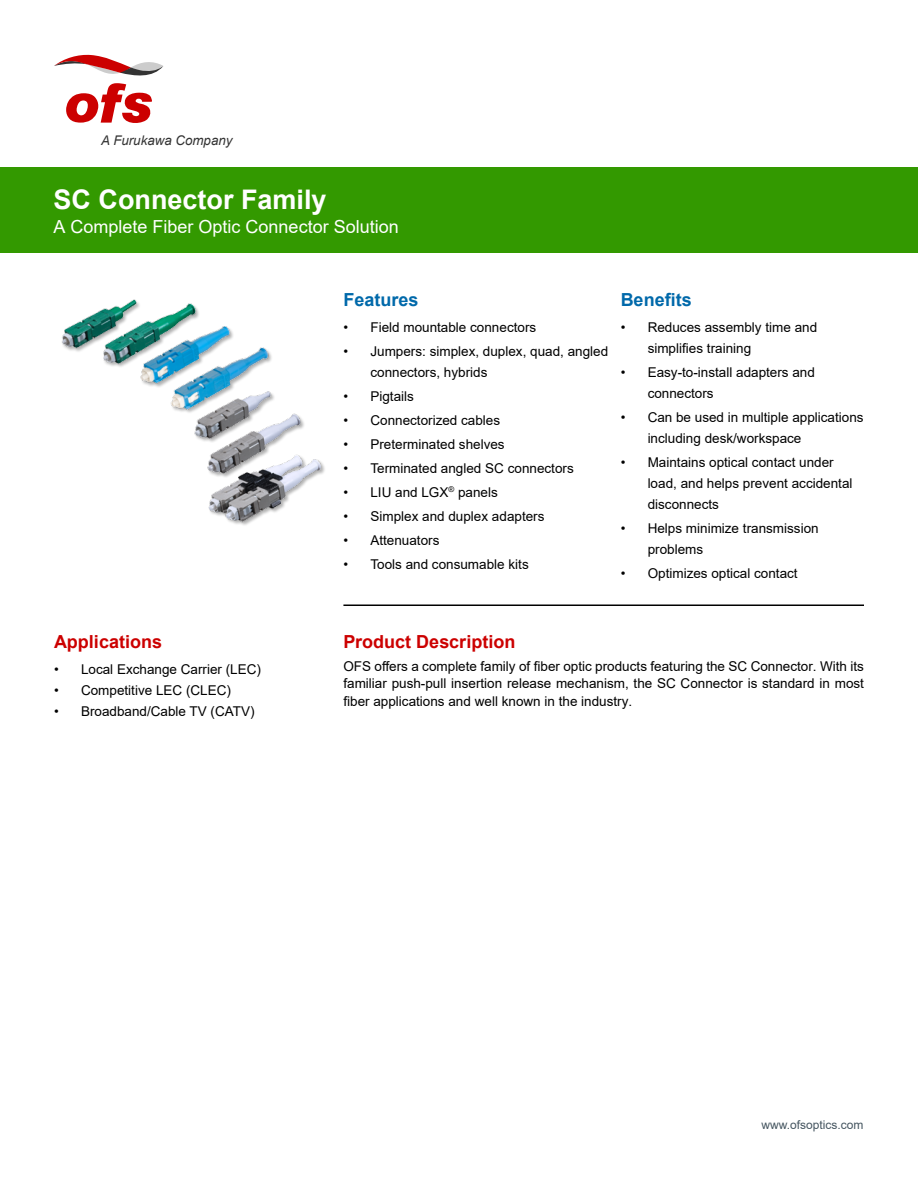
<style>
.page{position:relative;width:918px;height:1188px;background:#fff}
.page>*{position:absolute;margin:0;border:0;box-sizing:border-box;transform-origin:0 0}
.t1{font:700 27px "Arial";color:#fff}
.t2{font:18px "Arial";color:#fff}
.t3{font:700 18px "Arial";color:#c00}
.t4{font:700 18px "Arial";color:#0069aa}
.t5{font:13.5px/21px "Arial";color:#000}
.t6{font:italic 13.35px "Arial";color:#333}
.t7{font:12px "Arial";color:#455560}
</style>
<div class="page">
<hr style="left:343px;top:604px;width:521px;height:2px;background:#000">
<svg style="left:54px;top:54px;width:109px;height:69px"></svg>
<div style="left:0;top:167px;width:918px;height:86px;background:#390"></div>
<img style="left:62px;top:299px;width:263px;height:226px">
<p class="t6" style="left:101px;top:131px;width:133px">A Furukawa Company</p>
<h1 class="t1" style="left:54px;top:180px;width:275px">SC Connector Family</h1>
<h2 class="t2" style="left:54px;top:214px;width:347px">A Complete Fiber Optic Connector Solution</h2>
<h2 class="t4" style="left:343px;top:287px;width:77px">Features</h2>
<p class="t5" style="left:343px;top:316px;width:194px">• Field mountable connectors</p>
<p class="t5" style="left:370px;top:340px;width:239px;text-indent:-27px">• Jumpers: simplex, duplex, quad, angled connectors, hybrids</p>
<p class="t5" style="left:343px;top:385px;width:72px">• Pigtails</p>
<p class="t5" style="left:343px;top:409px;width:158px">• Connectorized cables</p>
<p class="t5" style="left:343px;top:433px;width:163px">• Preterminated shelves</p>
<p class="t5" style="left:343px;top:457px;width:232px">• Terminated angled SC connectors</p>
<p class="t5" style="left:343px;top:481px;width:156px">• LIU and LGX<sup>®</sup> panels</p>
<p class="t5" style="left:343px;top:505px;width:203px">• Simplex and duplex adapters</p>
<p class="t5" style="left:343px;top:529px;width:98px">• Attenuators</p>
<p class="t5" style="left:343px;top:553px;width:187px">• Tools and consumable kits</p>
<h2 class="t4" style="left:621px;top:287px;width:73px">Benefits</h2>
<p class="t5" style="left:648px;top:316px;width:171px;text-indent:-27px">• Reduces assembly time and simplifies training</p>
<p class="t5" style="left:648px;top:361px;width:169px;text-indent:-27px">• Easy-to-install adapters and connectors</p>
<p class="t5" style="left:648px;top:406px;width:217px;text-indent:-27px">• Can be used in multiple applications including desk/workspace</p>
<p class="t5" style="left:648px;top:451px;width:206px;text-indent:-27px">• Maintains optical contact under load, and helps prevent accidental disconnects</p>
<p class="t5" style="left:648px;top:517px;width:173px;text-indent:-27px">• Helps minimize transmission problems</p>
<p class="t5" style="left:621px;top:562px;width:179px">• Optimizes optical contact</p>
<h2 class="t3" style="left:54px;top:629px;width:110px">Applications</h2>
<p class="t5" style="left:54px;top:658px;width:209px">• Local Exchange Carrier (LEC)</p>
<p class="t5" style="left:54px;top:679px;width:179px">• Competitive LEC (CLEC)</p>
<p class="t5" style="left:54px;top:700px;width:202px">• Broadband/Cable TV (CATV)</p>
<h2 class="t3" style="left:343px;top:629px;width:174px">Product Description</h2>
<p class="t5" style="left:343px;top:657px;width:522px;line-height:18px;text-align:justify">OFS offers a complete family of fiber optic products featuring the SC Connector. With its familiar push-pull insertion release mechanism, the SC Connector is standard in most fiber applications and well known in the industry.</p>
<p class="t7" style="left:761px;top:1117px;width:104px">www.ofsoptics.com</p>
</div>
